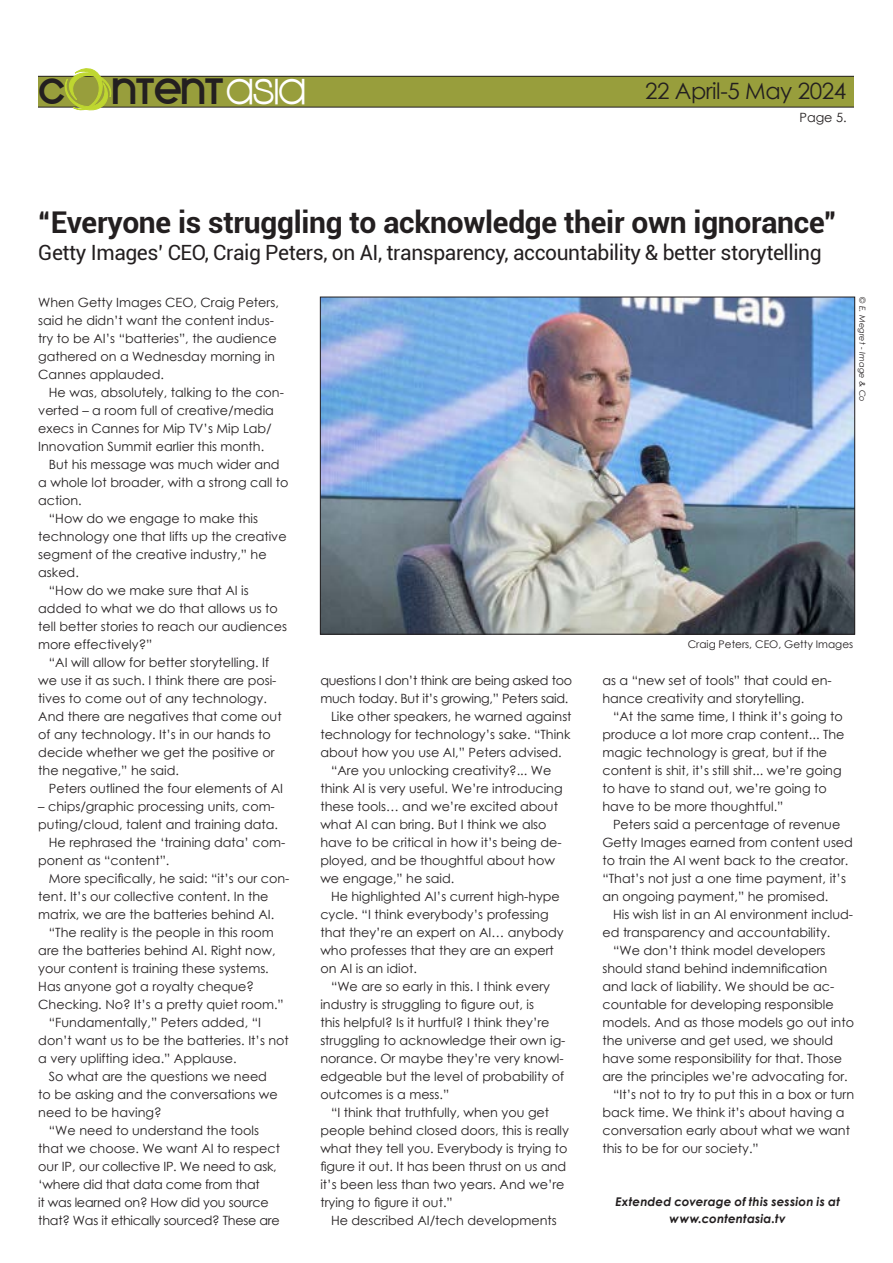
<style>
.page{position:relative;width:893px;height:1263px;background:#fff}
.page>*{position:absolute;margin:0;border:0;box-sizing:border-box;transform-origin:0 0}
.t1{font:41.1px "Kravitz Extra Thermal";letter-spacing:-.02em;color:#231f20}
.t2{font:700 30px "Roboto";letter-spacing:-.01em;color:#231f20}
.t3{font:22.5px "Century Gothic";letter-spacing:-.02em;color:#231f20}
.t4{font:21px "Roboto";letter-spacing:-.02em;color:#231f20}
.t5{font:12.75px/18px "Century Gothic";color:#231f20}
.t6{font:12.75px "Century Gothic";letter-spacing:-.02em;color:#231f20}
.t7{font:italic 700 12px/16.5px "Century Gothic";letter-spacing:.01em;color:#231f20;text-align:center}
.t8{font:10.5px "Century Gothic";color:#231f20}
.t9{font:italic 8.25px "Century Gothic";letter-spacing:.01em;color:#231f20}
.s1{font-family:"Kravitz Thermal";font-size:44.25px;color:#fff}
</style>
<div class="page">
<div style="left:32px;top:76px;width:831px;height:31px;background:#989e3c"></div>
<div style="left:31px;top:76px;width:832px;height:31px;border:1px solid #231f20"></div>
<div style="left:854px;top:70px;width:14px;height:41px;background:#fff"></div>
<div style="left:24px;top:70px;width:14px;height:41px;background:#fff"></div>
<svg style="left:62px;top:68px;width:50px;height:43px"></svg>
<img style="left:322px;top:299px;width:531px;height:333px">
<h1 class="t1" style="left:38px;top:65px;width:268px">C NTENT<span class="s1">ASIA</span></h1>
<h3 class="t3" style="left:645px;top:77px;width:203px">22 April-5 May 2024</h3>
<p class="t5" style="left:799px;top:108px;width:49px">Page 5.</p>
<h2 class="t2" style="left:38px;top:201px;width:800px">“Everyone is struggling to acknowledge their own ignorance”</h2>
<h3 class="t4" style="left:38px;top:238px;width:785px">Getty Images’ CEO, Craig Peters, on AI, transparency, accountability &amp; better storytelling</h3>
<p class="t5" style="left:38px;top:293px;width:242px">When Getty Images CEO, Craig Peters, said he didn’t want the content indus&shy;try to be AI’s “batteries”, the audience gathered on a Wednesday morning in Cannes applauded.</p>
<p class="t5" style="left:38px;top:383px;width:247px;text-indent:11px">He was, absolutely, talking to the con&shy;verted – a room full of creative/media execs in Cannes for Mip TV’s Mip Lab/ Innovation Summit earlier this month.</p>
<p class="t5" style="left:49px;top:455px;width:232px">But his message was much wider and</p>
<p class="t5" style="left:38px;top:473px;width:252px">a whole lot broader, with a strong call to</p>
<p class="t5" style="left:38px;top:491px;width:45px">action.</p>
<p class="t5" style="left:49px;top:509px;width:211px">“How do we engage to make this</p>
<p class="t5" style="left:38px;top:527px;width:250px">technology one that lifts up the creative</p>
<p class="t5" style="left:38px;top:545px;width:230px">segment of the creative industry,” he</p>
<p class="t5" style="left:38px;top:563px;width:42px">asked.</p>
<p class="t5" style="left:49px;top:581px;width:201px">“How do we make sure that AI is</p>
<p class="t5" style="left:38px;top:599px;width:241px">added to what we do that allows us to</p>
<p class="t5" style="left:38px;top:617px;width:250px">tell better stories to reach our audiences</p>
<p class="t5" style="left:38px;top:635px;width:116px">more effectively?”</p>
<p class="t5" style="left:49px;top:653px;width:222px">“AI will allow for better storytelling. If</p>
<p class="t5" style="left:38px;top:671px;width:240px">we use it as such. I think there are posi-</p>
<p class="t5" style="left:38px;top:689px;width:230px">tives to come out of any technology.</p>
<p class="t5" style="left:38px;top:707px;width:245px">And there are negatives that come out</p>
<p class="t5" style="left:38px;top:725px;width:234px">of any technology. It’s in our hands to</p>
<p class="t5" style="left:38px;top:743px;width:238px">decide whether we get the positive or</p>
<p class="t5" style="left:38px;top:761px;width:142px">the negative,” he said.</p>
<p class="t5" style="left:49px;top:779px;width:236px">Peters outlined the four elements of AI</p>
<p class="t5" style="left:38px;top:797px;width:238px">– chips/graphic processing units, com-</p>
<p class="t5" style="left:38px;top:815px;width:241px">puting/cloud, talent and training data.</p>
<p class="t5" style="left:49px;top:833px;width:238px">He rephrased the ‘training data’ com-</p>
<p class="t5" style="left:38px;top:851px;width:133px">ponent as “content”.</p>
<p class="t5" style="left:49px;top:869px;width:242px">More specifically, he said: “it’s our con-</p>
<p class="t5" style="left:38px;top:887px;width:232px">tent. It’s our collective content. In the</p>
<p class="t5" style="left:38px;top:905px;width:237px">matrix, we are the batteries behind AI.</p>
<p class="t5" style="left:49px;top:923px;width:226px">“The reality is the people in this room</p>
<p class="t5" style="left:38px;top:941px;width:239px">are the batteries behind AI. Right now,</p>
<p class="t5" style="left:38px;top:959px;width:232px">your content is training these systems.</p>
<p class="t5" style="left:38px;top:977px;width:217px">Has anyone got a royalty cheque?</p>
<p class="t5" style="left:38px;top:995px;width:247px">Checking. No? It’s a pretty quiet room.”</p>
<p class="t5" style="left:49px;top:1013px;width:214px">“Fundamentally,” Peters added, “I</p>
<p class="t5" style="left:38px;top:1031px;width:252px">don’t want us to be the batteries. It’s not</p>
<p class="t5" style="left:38px;top:1049px;width:200px">a very uplifting idea.” Applause.</p>
<p class="t5" style="left:49px;top:1067px;width:220px">So what are the questions we need</p>
<p class="t5" style="left:38px;top:1085px;width:241px">to be asking and the conversations we</p>
<p class="t5" style="left:38px;top:1103px;width:125px">need to be having?</p>
<p class="t5" style="left:49px;top:1121px;width:212px">“We need to understand the tools</p>
<p class="t5" style="left:38px;top:1139px;width:243px">that we choose. We want AI to respect</p>
<p class="t6" style="left:38px;top:1158px;width:240px">our IP, our collective IP. We need to ask,</p>
<p class="t6" style="left:38px;top:1176px;width:223px">‘where did that data come from that</p>
<p class="t6" style="left:38px;top:1194px;width:232px">it was learned on? How did you source</p>
<p class="t6" style="left:38px;top:1212px;width:243px">that? Was it ethically sourced? These are</p>
<p class="t9" style="left:867px;top:297px;width:106px;rotate:90deg">© E. Megret - Image &amp; Co</p>
<p class="t8" style="left:688px;top:638px;width:167px">Craig Peters, CEO, Getty Images</p>
<p class="t6" style="left:320px;top:672px;width:253px">questions I don’t think are being asked too</p>
<p class="t6" style="left:320px;top:690px;width:250px">much today. But it’s growing,” Peters said.</p>
<p class="t5" style="left:331px;top:707px;width:242px">Like other speakers, he warned against</p>
<p class="t5" style="left:320px;top:725px;width:252px">technology for technology’s sake. “Think</p>
<p class="t5" style="left:320px;top:743px;width:243px">about how you use AI,” Peters advised.</p>
<p class="t5" style="left:331px;top:761px;width:222px">“Are you unlocking creativity?... We</p>
<p class="t5" style="left:320px;top:779px;width:244px">think AI is very useful. We’re introducing</p>
<p class="t5" style="left:320px;top:797px;width:239px">these tools… and we’re excited about</p>
<p class="t5" style="left:320px;top:815px;width:228px">what AI can bring. But I think we also</p>
<p class="t5" style="left:320px;top:833px;width:243px">have to be critical in how it’s being de-</p>
<p class="t5" style="left:320px;top:851px;width:236px">ployed, and be thoughtful about how</p>
<p class="t5" style="left:320px;top:869px;width:135px">we engage,” he said.</p>
<p class="t5" style="left:331px;top:887px;width:230px">He highlighted AI’s current high-hype</p>
<p class="t5" style="left:320px;top:905px;width:230px">cycle. “I think everybody’s professing</p>
<p class="t5" style="left:320px;top:923px;width:245px">that they’re an expert on AI… anybody</p>
<p class="t5" style="left:320px;top:941px;width:235px">who professes that they are an expert</p>
<p class="t5" style="left:320px;top:959px;width:98px">on AI is an idiot.</p>
<p class="t5" style="left:331px;top:977px;width:221px">“We are so early in this. I think every</p>
<p class="t5" style="left:320px;top:995px;width:215px">industry is struggling to figure out, is</p>
<p class="t5" style="left:320px;top:1013px;width:231px">this helpful? Is it hurtful? I think they’re</p>
<p class="t5" style="left:320px;top:1031px;width:247px">struggling to acknowledge their own ig-</p>
<p class="t5" style="left:320px;top:1049px;width:245px">norance. Or maybe they’re very knowl-</p>
<p class="t5" style="left:320px;top:1067px;width:245px">edgeable but the level of probability of</p>
<p class="t5" style="left:320px;top:1085px;width:130px">outcomes is a mess.”</p>
<p class="t5" style="left:331px;top:1103px;width:220px">“I think that truthfully, when you get</p>
<p class="t5" style="left:320px;top:1121px;width:250px">people behind closed doors, this is really</p>
<p class="t5" style="left:320px;top:1139px;width:249px">what they tell you. Everybody is trying to</p>
<p class="t5" style="left:320px;top:1157px;width:247px">figure it out. It has been thrust on us and</p>
<p class="t5" style="left:320px;top:1175px;width:246px">it’s been less than two years. And we’re</p>
<p class="t5" style="left:320px;top:1193px;width:134px">trying to figure it out.”</p>
<p class="t5" style="left:331px;top:1211px;width:227px">He described AI/tech developments</p>
<p class="t5" style="left:602px;top:671px;width:231px">as a “new set of tools” that could en&shy;hance creativity and storytelling.</p>
<p class="t5" style="left:602px;top:707px;width:244px;text-indent:11px">“At the same time, I think it’s going to produce a lot more crap content... The magic technology is great, but if the content is shit, it’s still shit... we’re going to have to stand out, we’re going to have to be more thoughtful.”</p>
<p class="t5" style="left:602px;top:815px;width:252px;text-indent:11px">Peters said a percentage of revenue Getty Images earned from content used to train the AI went back to the creator. “That’s not just a one time payment, it’s an ongoing payment,” he promised.</p>
<p class="t5" style="left:613px;top:905px;width:242px">His wish list in an AI environment includ-</p>
<p class="t5" style="left:602px;top:923px;width:229px">ed transparency and accountability.</p>
<p class="t5" style="left:613px;top:941px;width:214px">“We don’t think model developers</p>
<p class="t5" style="left:602px;top:959px;width:226px">should stand behind indemnification</p>
<p class="t5" style="left:602px;top:977px;width:233px">and lack of liability. We should be ac-</p>
<p class="t5" style="left:602px;top:995px;width:233px">countable for developing responsible</p>
<p class="t5" style="left:602px;top:1013px;width:253px">models. And as those models go out into</p>
<p class="t5" style="left:602px;top:1031px;width:232px">the universe and get used, we should</p>
<p class="t5" style="left:602px;top:1049px;width:241px">have some responsibility for that. Those</p>
<p class="t5" style="left:602px;top:1067px;width:247px">are the principles we’re advocating for.</p>
<p class="t5" style="left:613px;top:1085px;width:243px">“It’s not to try to put this in a box or turn</p>
<p class="t5" style="left:602px;top:1103px;width:244px">back time. We think it’s about having a</p>
<p class="t5" style="left:602px;top:1121px;width:249px">conversation early about what we want</p>
<p class="t5" style="left:602px;top:1139px;width:158px">this to be for our society.”</p>
<p class="t7" style="left:616px;top:1193px;width:226px">Extended coverage of this session is at www.contentasia.tv</p>
</div>
